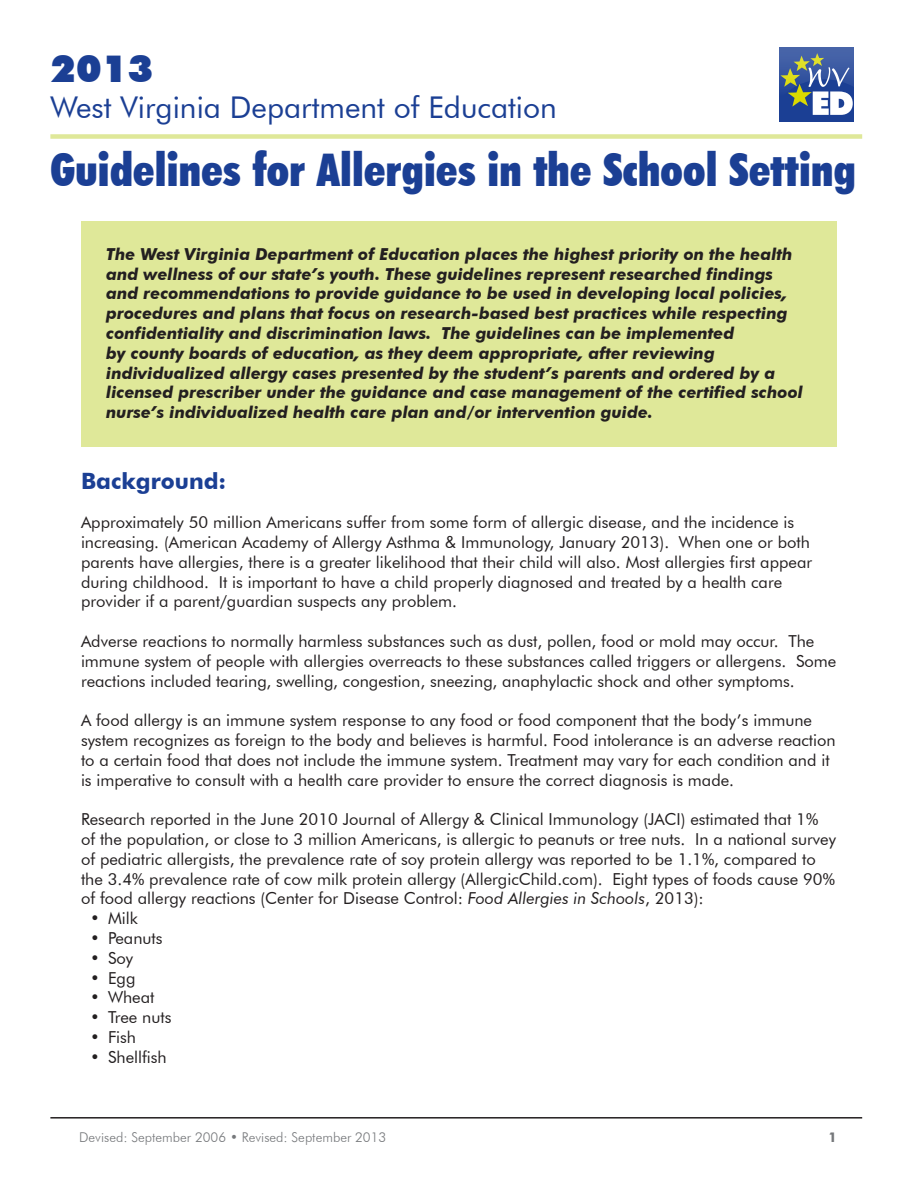
<style>
.page{position:relative;width:918px;height:1188px;background:#fff}
.page>*{position:absolute;margin:0;border:0;box-sizing:border-box;transform-origin:0 0}
.t1{font:900 condensed 45px "Futura BT";letter-spacing:.005em;color:#1b3f94}
.t2{font:900 37.5px "Futura BT";color:#1b3f94}
.t3{font:30px "Futura BT";color:#1b3f94}
.Paragraph_Style_1{font:700 22.5px "Futura BT";color:#1b3f94}
.Paragraph_Style_1-2{font:16.5px/19.8px "Futura BT";color:#231f20}
.t4{font:italic 700 16.5px/19.8px "Futura BT";color:#231f20}
.t5{font:300 13.5px "Futura BT";color:#76787b}
.t6{font:700 13.5px "Futura BT";color:#76787b}
.s1{font-style:italic}
</style>
<div class="page">
<hr style="left:50px;top:1117px;width:812px;height:2px;background:#231f20">
<div style="left:81px;top:221px;width:756px;height:225px;background:#dfe899"></div>
<div style="left:779px;top:47px;width:75px;height:74px;background:#1b3f94"></div>
<svg style="left:779px;top:47px;width:75px;height:68px"></svg>
<div style="left:50px;top:134px;width:812px;height:5px;background:#dfe899"></div>
<p class="t2" style="left:50px;top:46px;width:104px">2013</p>
<p class="t3" style="left:50px;top:90px;width:508px">West Virginia Department of Education</p>
<p class="t1" style="left:50px;top:143px;width:807px">Guidelines for Allergies in the School Setting</p>
<p class="t4" style="left:106px;top:244px;width:698px">The West Virginia Department of Education places the highest priority on the health and wellness of our state’s youth. These guidelines represent researched findings and recommendations to provide guidance to be used in developing local policies, procedures and plans that focus on research-based best practices while respecting confidentiality and discrimination laws. The guidelines can be implemented<br>by county boards of education, as they deem appropriate, after reviewing individualized allergy cases presented by the student’s parents and ordered by a licensed prescriber under the guidance and case management of the certified school nurse’s individualized health care plan and/or intervention guide.</p>
<p class="Paragraph_Style_1" style="left:81px;top:467px;width:147px">Background:</p>
<p class="Paragraph_Style_1-2" style="left:81px;top:512px;width:733px">Approximately 50 million Americans suffer from some form of allergic disease, and the incidence is increasing. (American Academy of Allergy Asthma &amp; Immunology, January 2013). When one or both parents have allergies, there is a greater likelihood that their child will also. Most allergies first appear during childhood. It is important to have a child properly diagnosed and treated by a health care provider if a parent/guardian suspects any problem.</p>
<p class="Paragraph_Style_1-2" style="left:81px;top:631px;width:757px">Adverse reactions to normally harmless substances such as dust, pollen, food or mold may occur. The immune system of people with allergies overreacts to these substances called triggers or allergens. Some reactions included tearing, swelling, congestion, sneezing, anaphylactic shock and other symptoms.</p>
<p class="Paragraph_Style_1-2" style="left:81px;top:710px;width:756px">A food allergy is an immune system response to any food or food component that the body’s immune system recognizes as foreign to the body and believes is harmful. Food intolerance is an adverse reaction to a certain food that does not include the immune system. Treatment may vary for each condition and it is imperative to consult with a health care provider to ensure the correct diagnosis is made.</p>
<p class="Paragraph_Style_1-2" style="left:81px;top:809px;width:757px">Research reported in the June 2010 Journal of Allergy &amp; Clinical Immunology (JACI) estimated that 1% of the population, or close to 3 million Americans, is allergic to peanuts or tree nuts. In a national survey of pediatric allergists, the prevalence rate of soy protein allergy was reported to be 1.1%, compared to the 3.4% prevalence rate of cow milk protein allergy (AllergicChild.com). Eight types of foods cause 90% of food allergy reactions (Center for Disease Control: <span class="s1">Food Allergies in Schools</span>, 2013):</p>
<p class="Paragraph_Style_1-2" style="left:90px;top:908px;width:49px">• Milk</p>
<p class="Paragraph_Style_1-2" style="left:90px;top:928px;width:74px">• Peanuts</p>
<p class="Paragraph_Style_1-2" style="left:90px;top:948px;width:45px">• Soy</p>
<p class="Paragraph_Style_1-2" style="left:90px;top:968px;width:47px">• Egg</p>
<p class="Paragraph_Style_1-2" style="left:90px;top:988px;width:66px">• Wheat</p>
<p class="Paragraph_Style_1-2" style="left:90px;top:1007px;width:83px">• Tree nuts</p>
<p class="Paragraph_Style_1-2" style="left:90px;top:1027px;width:47px">• Fish</p>
<p class="Paragraph_Style_1-2" style="left:90px;top:1047px;width:78px">• Shellfish</p>
<p class="t5" style="left:79px;top:1129px;width:309px">Devised: September 2006 • Revised: September 2013</p>
<p class="t6" style="left:829px;top:1129px;width:10px">1</p>
</div>
